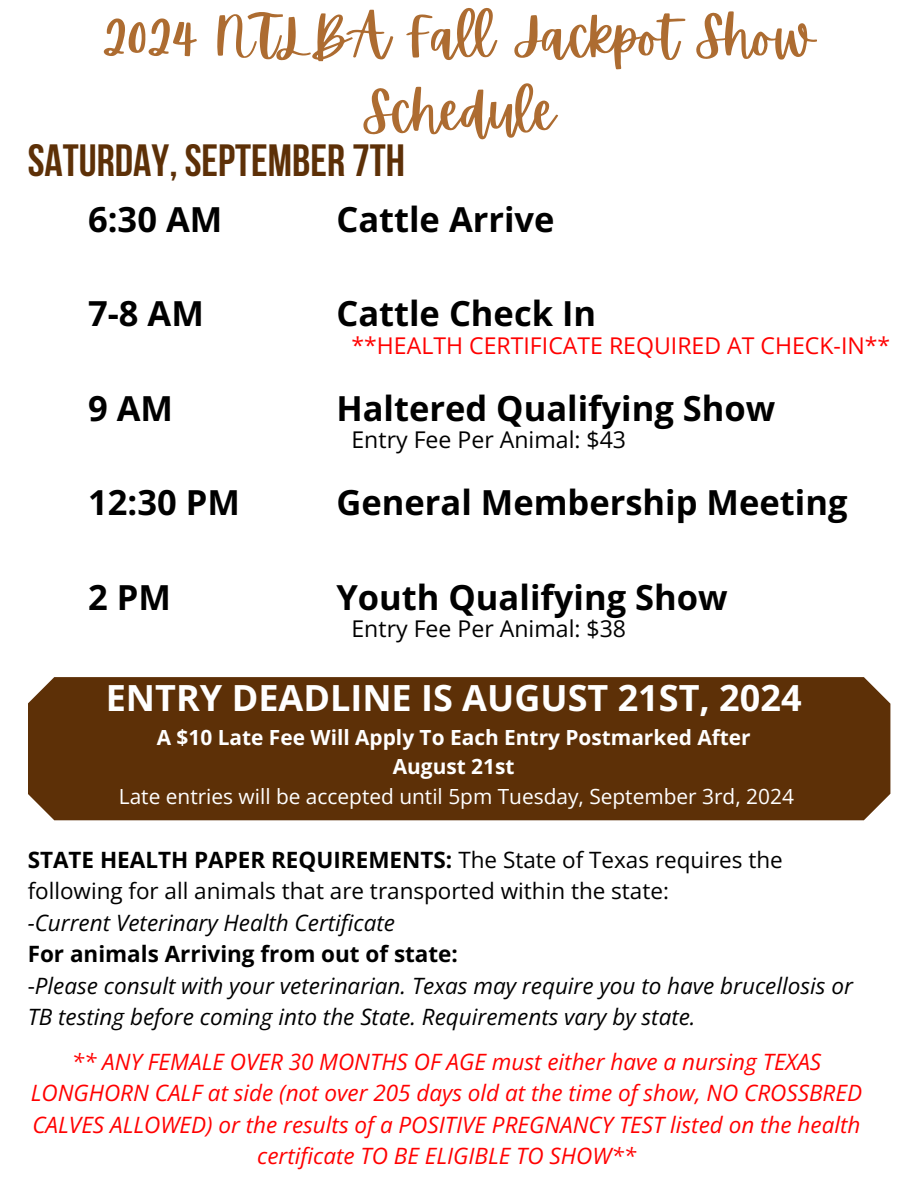
<style>
.page{position:relative;width:918px;height:1188px;background:#fff}
.page>*{position:absolute;margin:0;border:0;box-sizing:border-box;transform-origin:0 0}
.t1{font:54px/75.3px "Apricots";color:#ad6c31;text-align:center}
.t2{font:700 45px "Bebas Neue";color:#5d3007}
.t3{font:700 36px "Open Sans";color:#fff}
.t4{font:700 34.5px "Open Sans";color:#000}
.t5{font:23.1px "Open Sans";color:#000}
.t6{font:23.1px "Open Sans";color:#f00}
.t7{font:italic 22.5px/31.5px "Open Sans";color:#f00;text-align:center}
.t8{font:italic 22.5px/31.5px "Open Sans";color:#000}
.t9{font:22.5px/31.5px "Open Sans";color:#000}
.t10{font:700 22.5px "Open Sans";color:#000}
.t11{font:20.85px "Open Sans";color:#fff}
.t12{font:700 20.85px/28.2px "Open Sans";color:#fff;text-align:center}
.s1{font-weight:700}
.s2{font-style:normal}
</style>
<div class="page">
<div style="left:28px;top:677px;width:862px;height:143px;background:#5d3007"></div>
<h1 class="t1" style="left:102px;top:0;width:715px">2024 NTLBA Fall Jackpot Show<br>Schedule</h1>
<h2 class="t2" style="left:28px;top:142px;width:379px">SATURDAY,SEPTEMBER 7TH</h2>
<h3 class="t4" style="left:88px;top:195px;width:136px">6:30 AM</h3>
<h4 class="t4" style="left:336px;top:195px;width:220px">Cattle Arrive</h4>
<h3 class="t4" style="left:88px;top:289px;width:117px">7-8 AM</h3>
<h4 class="t4" style="left:336px;top:289px;width:261px">Cattle Check In</h4>
<h5 class="t6" style="left:351px;top:330px;width:540px">**HEALTH CERTIFICATE REQUIRED AT CHECK-IN**</h5>
<h3 class="t4" style="left:88px;top:384px;width:86px">9 AM</h3>
<h4 class="t4" style="left:336px;top:384px;width:441px">Haltered Qualifying Show</h4>
<p class="t5" style="left:351px;top:424px;width:276px">Entry Fee Per Animal: $43</p>
<h3 class="t4" style="left:88px;top:478px;width:153px">12:30 PM</h3>
<h4 class="t4" style="left:336px;top:478px;width:512px">General Membership Meeting</h4>
<h3 class="t4" style="left:88px;top:573px;width:84px">2 PM</h3>
<h4 class="t4" style="left:336px;top:573px;width:393px">Youth Qualifying Show</h4>
<p class="t5" style="left:351px;top:612px;width:276px">Entry Fee Per Animal: $38</p>
<h3 class="t3" style="left:106px;top:672px;width:697px">ENTRY DEADLINE IS AUGUST 21ST, 2024</h3>
<h6 class="t12" style="left:157px;top:723px;width:595px">A $10 Late Fee Will Apply To Each Entry Postmarked After<br>August 21st</h6>
<p class="t11" style="left:119px;top:782px;width:677px">Late entries will be accepted until 5pm Tuesday, September 3rd, 2024</p>
<p class="t9" style="left:28px;top:843px;width:757px"><span class="s1">STATE HEALTH PAPER REQUIREMENTS:</span> The State of Texas requires the following for all animals that are transported within the state:</p>
<p class="t8" style="left:28px;top:906px;width:369px">-Current Veterinary Health Certificate</p>
<p class="t10" style="left:28px;top:938px;width:432px">For animals Arriving from out of state:</p>
<p class="t8" style="left:28px;top:969px;width:827px"><span class="s2">-</span>Please consult with your veterinarian. Texas may require you to have brucellosis or<br>TB testing before coming into the State. Requirements vary by state.</p>
<p class="t7" style="left:31px;top:1045px;width:833px">** ANY FEMALE OVER 30 MONTHS OF AGE must either have a nursing TEXAS LONGHORN CALF at side (not over 205 days old at the time of show, NO CROSSBRED CALVES ALLOWED) or the results of a POSITIVE PREGNANCY TEST listed on the health certificate TO BE ELIGIBLE TO SHOW**</p>
</div>
